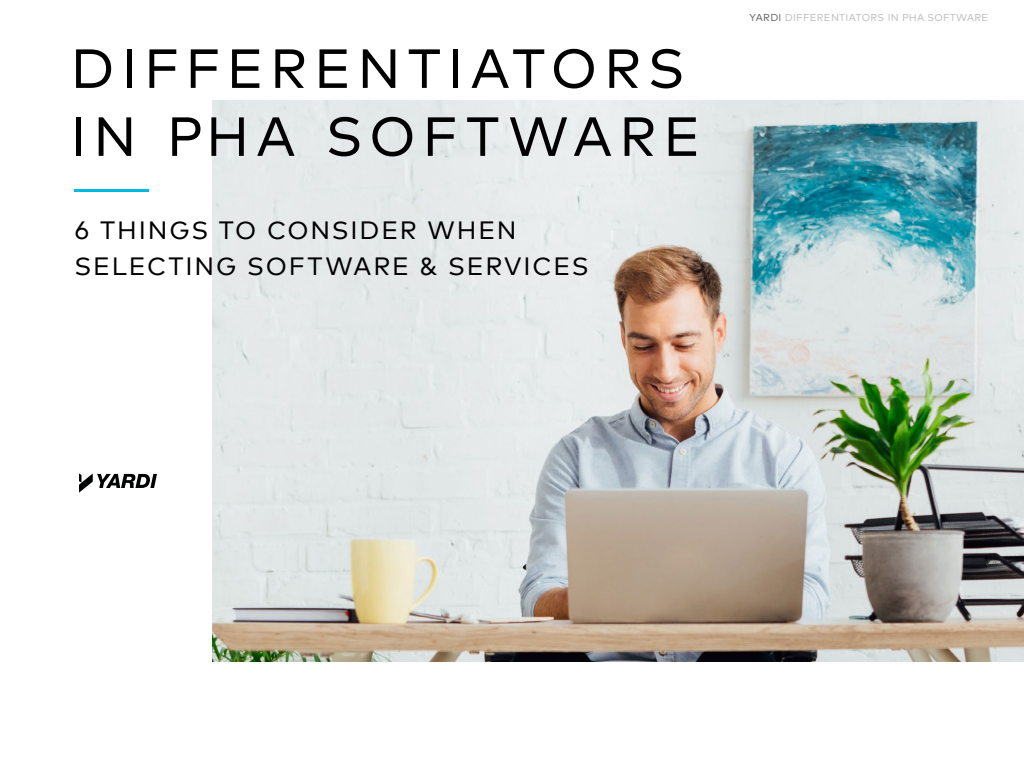
<style>
.page{position:relative;width:1024px;height:768px;background:#fff}
.page>*{position:absolute;margin:0;border:0;box-sizing:border-box;transform-origin:0 0}
.t1{font:55px/68px "Mark Offc Pro";letter-spacing:.125em;color:#000}
.t2{font:25px/36px "Mark Offc Pro";letter-spacing:.075em;color:#000}
.t3{font:10px "Mark Offc Pro";letter-spacing:.03em;color:#bfbfbf}
.s1{color:#666}
</style>
<div class="page">
<img style="left:212px;top:100px;width:812px;height:562px">
<svg style="left:79px;top:474px;width:78px;height:19px"></svg>
<hr style="left:74px;top:189px;width:75px;height:3px;background:#00b8e0">
<h1 class="t1" style="left:71px;top:30px;width:631px">DIFFERENTIATORS<br>IN PHA SOFTWARE</h1>
<p class="t2" style="left:75px;top:210px;width:516px">6 THINGS TO CONSIDER WHEN<br>SELECTING SOFTWARE &amp; SERVICES</p>
<p class="t3" style="left:750px;top:10px;width:240px"><span class="s1">YARDI</span> DIFFERENTIATORS IN PHA SOFTWARE</p>
</div>
